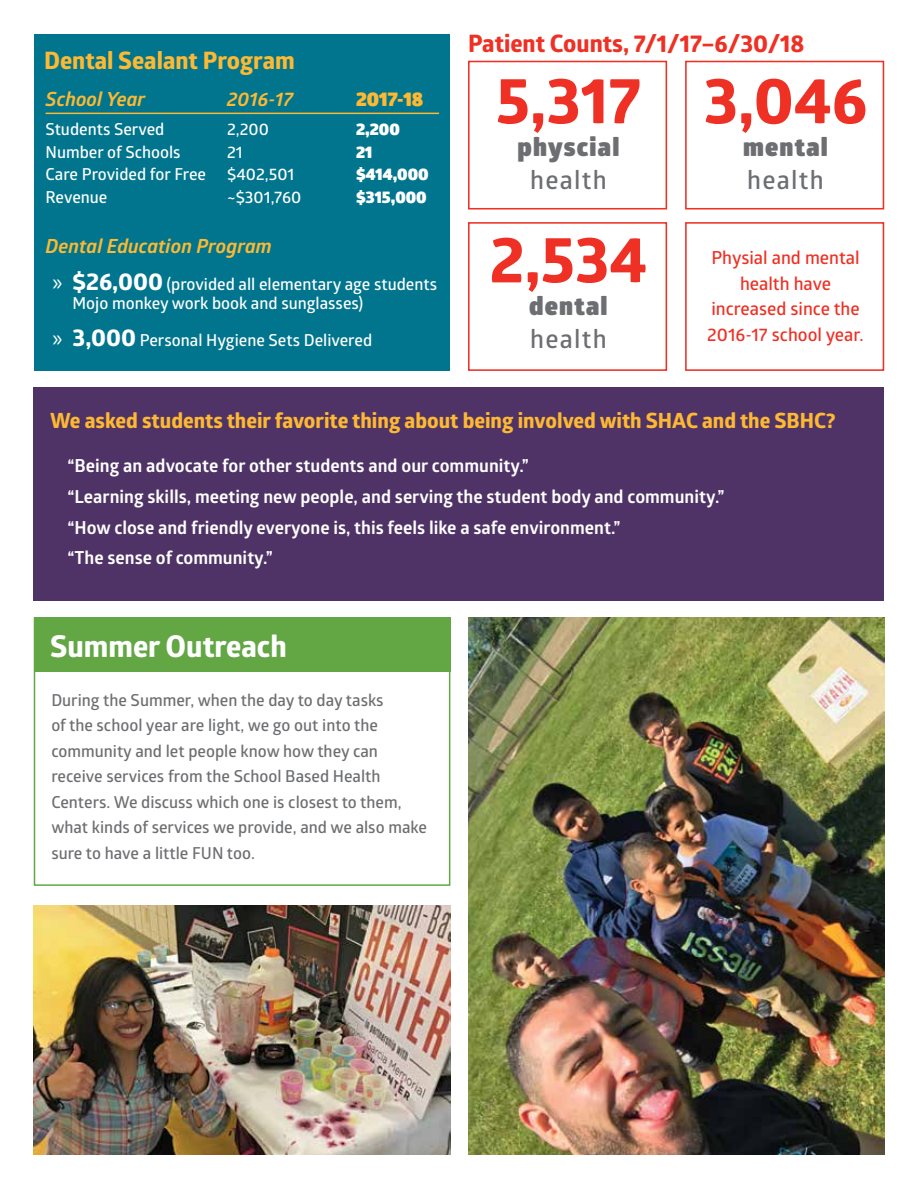
<style>
.page{position:relative;width:918px;height:1188px;background:#fff}
.page>*{position:absolute;margin:0;border:0;box-sizing:border-box;transform-origin:0 0}
.t1{font:700 64.5px "Globerx";color:#ee3124}
.t2{font:700 30px "Globerx";color:#fff}
.t3{font:900 25.5px "Glober";letter-spacing:.05em;color:#6d6e71}
.t4{font:600 25.5px "Glober";letter-spacing:.05em;color:#6d6e71}
.t5{font:700 24px "Globerx";color:#ee3124}
.t6{font:700 24px "Globerx";color:#fdb933}
.t7{font:700 21px "Globerx";color:#fdb933}
.t8{font:italic 700 19.5px "Glober";color:#fdb933}
.t9{font:900 19.5px "Glober";color:#fdb933}
.t10{font:700 18px/30.8px "Glober";color:#fff}
.t11{font:600 18px/25.5px "Glober";color:#ee3124;text-align:center}
.t12{font:600 16.5px/25.5px "Glober";color:#6d6e71}
.t13{font:600 16.5px/19.5px "Glober";color:#fff}
.t14{font:900 16.5px "Glober";color:#fff}
.s1{font-family:"Myriad Pro";font-weight:400;font-size:24px}
.s2{font-family:"Globerx";font-weight:700;font-size:24px}
</style>
<div class="page">
<img style="left:468px;top:617px;width:416px;height:537px">
<img style="left:33px;top:905px;width:417px;height:249px">
<div style="left:34px;top:34px;width:415px;height:337px;background:#00758d"></div>
<hr style="left:46px;top:113px;width:393px;height:1px;background:#fdb933">
<div style="left:468px;top:61px;width:199px;height:149px;border:2px solid #ee3124"></div>
<div style="left:685px;top:61px;width:199px;height:149px;border:2px solid #ee3124"></div>
<div style="left:468px;top:222px;width:199px;height:149px;border:2px solid #ee3124"></div>
<div style="left:685px;top:222px;width:199px;height:149px;border:2px solid #ee3124"></div>
<div style="left:34px;top:617px;width:416px;height:55px;background:#62a744"></div>
<div style="left:34px;top:617px;width:416px;height:269px;border:2px solid #62a744"></div>
<div style="left:33px;top:387px;width:851px;height:214px;background:#503366"></div>
<h3 class="t6" style="left:44px;top:43px;width:252px">Dental Sealant Program</h3>
<p class="t8" style="left:46px;top:86px;width:101px">School Year</p>
<p class="t8" style="left:227px;top:86px;width:67px">2016-17</p>
<p class="t9" style="left:356px;top:84px;width:69px">2017-18</p>
<p class="t13" style="left:46px;top:119px;width:120px">Students Served</p>
<p class="t13" style="left:227px;top:119px;width:43px">2,200</p>
<p class="t14" style="left:356px;top:117px;width:45px">2,200</p>
<p class="t13" style="left:46px;top:142px;width:137px">Number of Schools</p>
<p class="t13" style="left:227px;top:142px;width:17px">21</p>
<p class="t14" style="left:356px;top:139px;width:18px">21</p>
<p class="t13" style="left:46px;top:164px;width:162px">Care Provided for Free</p>
<p class="t13" style="left:227px;top:164px;width:69px">$402,501</p>
<p class="t14" style="left:356px;top:162px;width:74px">$414,000</p>
<p class="t13" style="left:46px;top:187px;width:63px">Revenue</p>
<p class="t13" style="left:227px;top:187px;width:76px">~$301,760</p>
<p class="t14" style="left:356px;top:184px;width:72px">$315,000</p>
<p class="t8" style="left:46px;top:233px;width:228px">Dental Education Program</p>
<p class="t13" style="left:73px;top:274px;width:366px;text-indent:-20px"><span class="s1">»</span> <span class="s2">$26,000</span> (provided all elementary age students<br>Mojo monkey work book and sunglasses)</p>
<p class="t13" style="left:52px;top:330px;width:321px"><span class="s1">»</span> <span class="s2">3,000</span> Personal Hygiene Sets Delivered</p>
<h3 class="t5" style="left:468px;top:26px;width:338px">Patient Counts, 7/1/17–6/30/18</h3>
<h1 class="t1" style="left:496px;top:54px;width:146px">5,317</h1>
<h3 class="t3" style="left:517px;top:127px;width:104px">physcial</h3>
<h3 class="t4" style="left:530px;top:162px;width:78px">health</h3>
<h1 class="t1" style="left:704px;top:54px;width:165px">3,046</h1>
<h3 class="t3" style="left:743px;top:127px;width:86px">mental</h3>
<h3 class="t4" style="left:747px;top:162px;width:78px">health</h3>
<h1 class="t1" style="left:490px;top:213px;width:159px">2,534</h1>
<h3 class="t3" style="left:529px;top:286px;width:80px">dental</h3>
<h3 class="t4" style="left:530px;top:321px;width:78px">health</h3>
<p class="t11" style="left:707px;top:244px;width:158px">Physial and mental health have increased since the<br>2016-17 school year.</p>
<p class="t7" style="left:50px;top:405px;width:787px">We asked students their favorite thing about being involved with SHAC and the SBHC?</p>
<p class="t10" style="left:68px;top:450px;width:659px">“Being an advocate for other students and our community.”<br>“Learning skills, meeting new people, and serving the student body and community.” “How close and friendly everyone is, this feels like a safe environment.”<br>“The sense of community.”</p>
<h2 class="t2" style="left:50px;top:625px;width:238px">Summer Outreach</h2>
<p class="t12" style="left:51px;top:687px;width:377px">During the Summer, when the day to day tasks<br>of the school year are light, we go out into the community and let people know how they can receive services from the School Based Health Centers. We discuss which one is closest to them, what kinds of services we provide, and we also make sure to have a little FUN too.</p>
</div>
